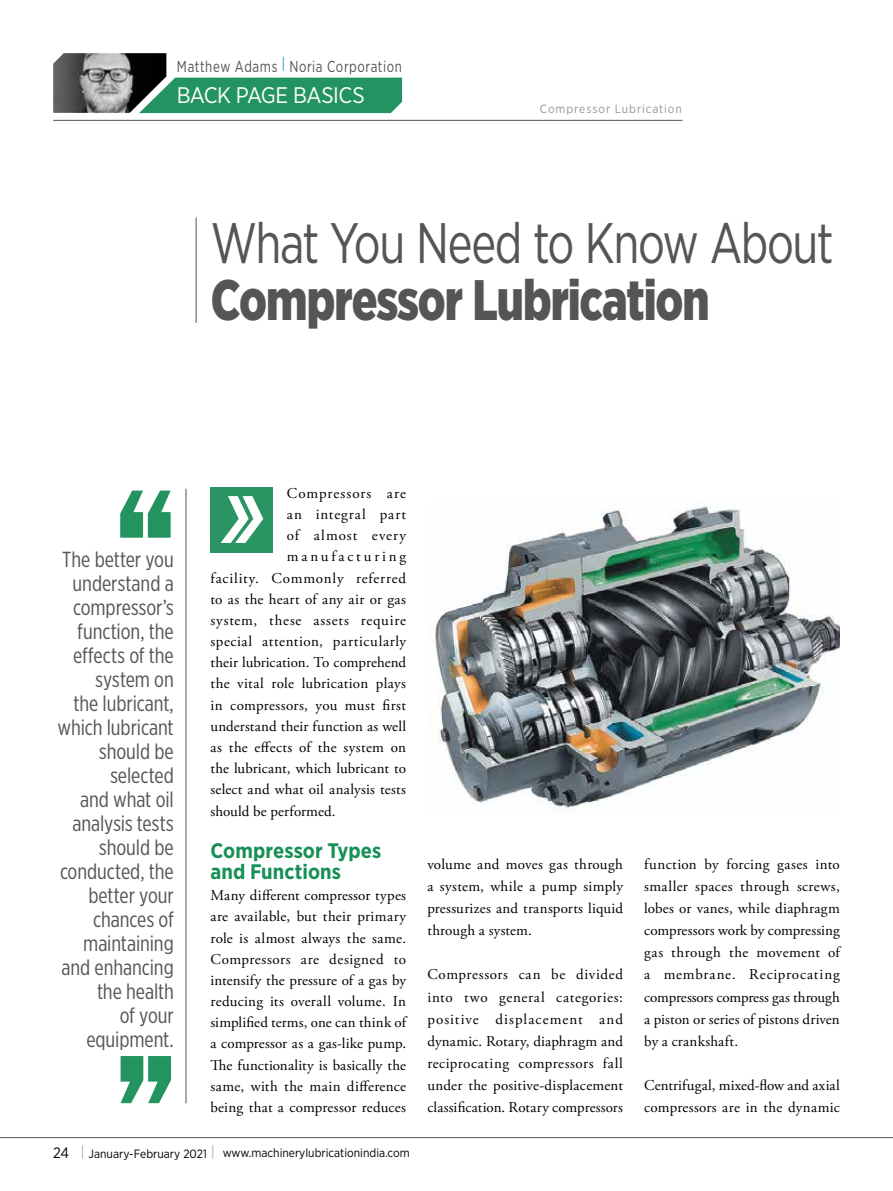
<style>
.page{position:relative;width:893px;height:1191px;background:#fff}
.page>*{position:absolute;margin:0;border:0;box-sizing:border-box;transform-origin:0 0}
.t1{font:800 165.3px "Franklin Gothic";color:#23945f;scale:.85 1}
.t2{font:57px "Gotham Narrow";letter-spacing:-.03em;color:#575454;scale:.85 1}
.t3{font:900 57px "Gotham Narrow";letter-spacing:-.025em;color:#575454;scale:.85 1}
.t4{font:22.5px "Gotham Narrow";letter-spacing:-.025em;color:#fff}
.t5{font:21.75px/24px "Gotham X Narrow";letter-spacing:-.005em;color:#575454;text-align:right}
.t6{font:700 21px/21.1px "Gotham Narrow";color:#179056}
.t7{font:15.75px "Gotham Narrow";letter-spacing:.04em;color:#575454;scale:.85 1}
.t8{font:15px/22.2px "Adobe Garamond Pro";letter-spacing:.02em;color:#000;text-align:justify}
.t9{font:15px "Adobe Garamond Pro";letter-spacing:.065em;color:#000}
.t10{font:15px "Adobe Garamond Pro";letter-spacing:.04em;color:#000}
.t11{font:15px "Adobe Garamond Pro";letter-spacing:-.005em;color:#000}
.t12{font:15px "Adobe Garamond Pro";color:#000}
.t13{font:15px "Adobe Garamond Pro";letter-spacing:.055em;color:#000}
.t14{font:15px "Adobe Garamond Pro";letter-spacing:.05em;color:#000}
.t15{font:15px "Adobe Garamond Pro";letter-spacing:.19em;color:#000}
.t16{font:12px "Gotham Narrow";color:#000}
.t17{font:12px "Gotham Narrow";letter-spacing:.075em;color:#939598}
.s1{font-size:15px}
.s2{font-size:15px;color:#a7a9ac}
</style>
<div class="page">
<hr style="left:0;top:1137px;width:893px;height:1px;background:#575454">
<hr style="left:196px;top:217px;width:1px;height:106px;background:#575454">
<hr style="left:186px;top:489px;width:1px;height:614px;background:#575454">
<div style="left:166px;top:78px;width:236px;height:35px;background:#239461"></div>
<hr style="left:53px;top:120px;width:629px;height:1px;background:#575454">
<div style="left:210px;top:487px;width:63px;height:65px;background:#2a9563"></div>
<svg style="left:221px;top:496px;width:42px;height:47px"></svg>
<img style="left:53px;top:53px;width:113px;height:60px">
<img style="left:435px;top:506px;width:405px;height:307px">
<p class="t7" style="left:177px;top:56px;width:266px">Matthew Adams <sup>|</sup> Noria Corporation</p>
<h3 class="t4" style="left:177px;top:81px;width:190px">BACK PAGE BASICS</h3>
<p class="t17" style="left:540px;top:101px;width:143px">Compressor Lubrication</p>
<h2 class="t2" style="left:211px;top:208px;width:734px">What You Need to Know About</h2>
<h2 class="t3" style="left:211px;top:262px;width:588px">Compressor Lubrication</h2>
<h1 class="t1" style="left:113px;top:438px;width:77px">“</h1>
<p class="t5" style="left:57px;top:547px;width:118px">The better you understand a compressor’s function, the effects of the system on<br>the lubricant, which lubricant should be selected<br>and what oil analysis tests should be conducted, the better your chances of maintaining and enhancing the health<br>of your equipment.</p>
<h1 class="t1" style="left:178px;top:1155px;width:77px;rotate:-180deg">“</h1>
<p class="t9" style="left:287px;top:484px;width:121px">Compressors are</p>
<p class="t9" style="left:287px;top:505px;width:121px">an integral part</p>
<p class="t9" style="left:287px;top:526px;width:121px">of almost every</p>
<p class="t15" style="left:287px;top:547px;width:121px">manufacturing</p>
<p class="t13" style="left:210px;top:569px;width:197px">facility. Commonly referred</p>
<p class="t8" style="left:210px;top:588px;width:197px">to as the heart of any air or gas</p>
<p class="t14" style="left:210px;top:611px;width:197px">system, these assets require</p>
<p class="t10" style="left:210px;top:632px;width:197px">special attention, particularly</p>
<p class="t11" style="left:210px;top:653px;width:197px">their lubrication. To comprehend</p>
<p class="t8" style="left:210px;top:673px;width:197px">the vital role lubrication plays</p>
<p class="t8" style="left:210px;top:694px;width:197px">in compressors, you must first</p>
<p class="t8" style="left:210px;top:715px;width:197px">understand their function as well</p>
<p class="t8" style="left:210px;top:736px;width:197px">as the effects of the system on</p>
<p class="t12" style="left:210px;top:759px;width:197px">the lubricant, which lubricant to</p>
<p class="t8" style="left:210px;top:779px;width:197px">select and what oil analysis tests</p>
<p class="t8" style="left:210px;top:800px;width:127px">should be performed.</p>
<h3 class="t6" style="left:210px;top:839px;width:172px">Compressor Types and Functions</h3>
<p class="t8" style="left:210px;top:885px;width:197px;line-height:21.1px">Many different compressor types are available, but their primary role is almost always the same.<br>Compressors are designed to intensify the pressure of a gas by reducing its overall volume. In simplified terms, one can think of a compressor as a gas-like pump.<br>The functionality is basically the same, with the main difference being that a compressor reduces</p>
<p class="t8" style="left:427px;top:853px;width:197px">volume and moves gas through a system, while a pump simply pressurizes and transports liquid through a system.</p>
<p class="t8" style="left:427px;top:964px;width:197px">Compressors can be divided into two general categories: positive displacement and dynamic. Rotary, diaphragm and reciprocating compressors fall under the positive-displacement classification. Rotary compressors</p>
<p class="t8" style="left:644px;top:853px;width:197px">function by forcing gases into smaller spaces through screws, lobes or vanes, while diaphragm compressors work by compressing gas through the movement of a membrane. Reciprocating compressors compress gas through a piston or series of pistons driven by a crankshaft.</p>
<p class="t8" style="left:644px;top:1074px;width:197px">Centrifugal, mixed-flow and axial compressors are in the dynamic</p>
<p class="t16" style="left:53px;top:1145px;width:358px"><span class="s1">24</span> <span class="s2">|</span> January-February 2021 <span class="s2">|</span> www.machinerylubricationindia.com</p>
</div>
